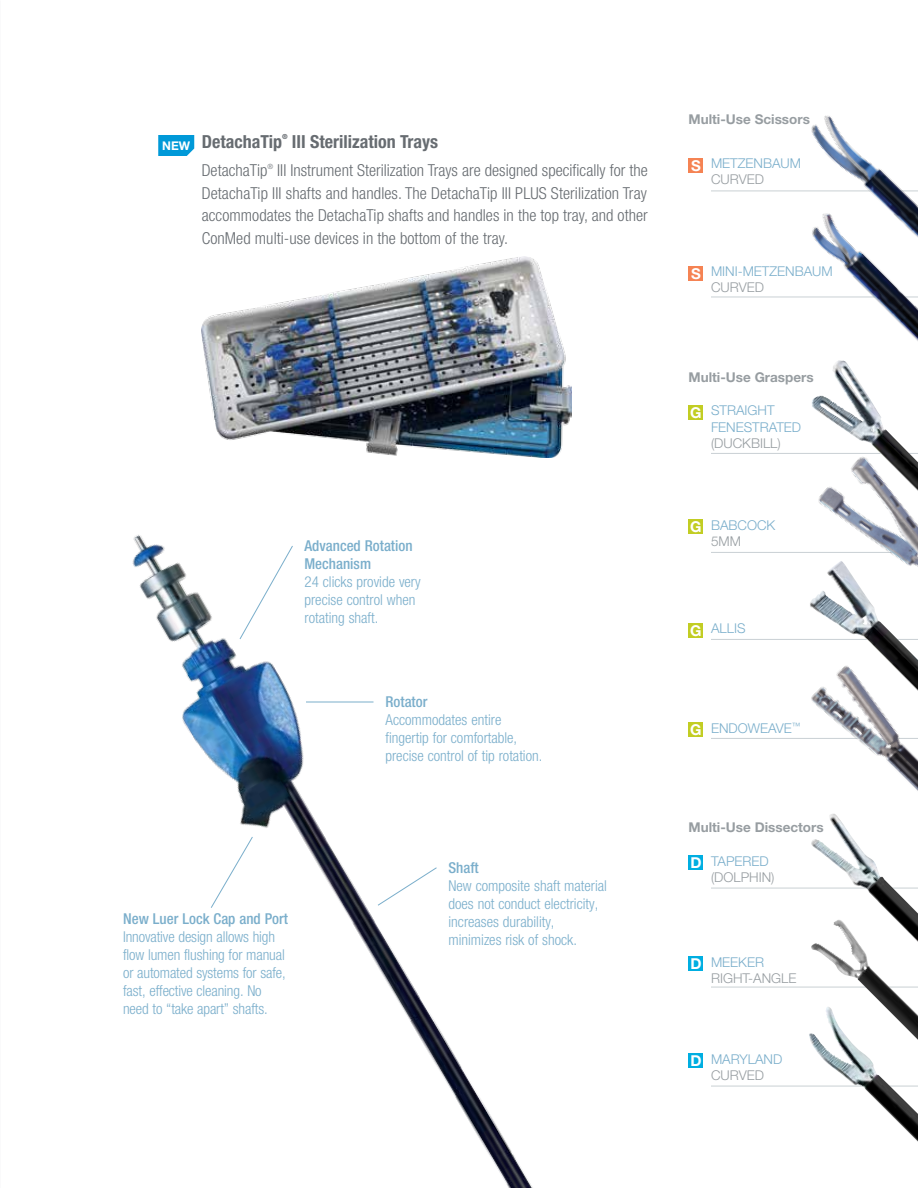
<style>
.page{position:relative;width:918px;height:1188px;background:#fff}
.page>*{position:absolute;margin:0;border:0;box-sizing:border-box;transform-origin:0 0}
.t1{font:700 condensed 18px "Helvetica Neue LT Std";color:#676c71}
.t2{font:300 condensed 16.5px/22.5px "Helvetica Neue LT Std";letter-spacing:.005em;color:#676c71;text-align:justify}
.t3{font:300 condensed 15px/18px "Helvetica Neue LT Std";color:#7aaecb}
.t4{font:500 condensed 15px/18px "Helvetica Neue LT Std";color:#7aaecb}
.t5{font:700 15px "Helvetica Neue LT Std";color:#fff}
.t6{font:300 13.5px/16.5px "Helvetica Neue LT Std";color:#7aaecb}
.t7{font:700 13.5px "Helvetica Neue LT Std";color:#979da1}
.t8{font:300 13.5px "Helvetica Neue LT Std";color:#979da1}
.t9{font:700 12px "Helvetica Neue LT Std";color:#fff}
.t10{font:300 condensed 7.2px "Helvetica Neue LT Std";color:#676c71}
.t11{font:700 condensed 7.05px "Helvetica Neue LT Std";color:#676c71}
.s1{font-weight:700;font-size:15px;color:#fff}
</style>
<div class="page">
<img style="left:132px;top:535px;width:401px;height:653px">
<img style="left:202px;top:256px;width:369px;height:201px">
<svg style="left:158px;top:135px;width:36px;height:21px"></svg>
<svg style="left:239px;top:545px;width:55px;height:95px"></svg>
<svg style="left:210px;top:836px;width:43px;height:73px"></svg>
<hr style="left:306px;top:702px;width:68px;height:1px;background:#7aaecb">
<svg style="left:377px;top:867px;width:61px;height:39px"></svg>
<hr style="left:711px;top:191px;width:207px;height:1px;background:#c9d0d4">
<hr style="left:711px;top:297px;width:207px;height:1px;background:#c9d0d4">
<hr style="left:711px;top:453px;width:207px;height:1px;background:#c9d0d4">
<hr style="left:711px;top:552px;width:207px;height:1px;background:#c9d0d4">
<hr style="left:711px;top:639px;width:207px;height:1px;background:#c9d0d4">
<hr style="left:711px;top:888px;width:207px;height:1px;background:#c9d0d4">
<hr style="left:711px;top:987px;width:207px;height:1px;background:#c9d0d4">
<hr style="left:711px;top:1086px;width:207px;height:1px;background:#c9d0d4">
<img style="left:827px;top:617px;width:90px;height:42px">
<img style="left:808px;top:1007px;width:110px;height:135px">
<img style="left:811px;top:814px;width:107px;height:128px">
<img style="left:833px;top:920px;width:27px;height:50px">
<img style="left:812px;top:360px;width:82px;height:78px">
<div style="left:688px;top:266px;width:16px;height:15px;background:#f58353"></div>
<div style="left:688px;top:158px;width:16px;height:15px;background:#f58353"></div>
<div style="left:688px;top:405px;width:16px;height:15px;background:#c2cd23"></div>
<div style="left:688px;top:519px;width:16px;height:15px;background:#c2cd23"></div>
<div style="left:688px;top:623px;width:16px;height:15px;background:#c2cd23"></div>
<div style="left:688px;top:855px;width:16px;height:15px;background:#00aee1"></div>
<div style="left:688px;top:956px;width:16px;height:15px;background:#00aee1"></div>
<div style="left:688px;top:1053px;width:16px;height:15px;background:#00aee1"></div>
<img style="left:783px;top:254px;width:135px;height:87px">
<img style="left:783px;top:115px;width:135px;height:139px">
<img style="left:810px;top:438px;width:108px;height:179px">
<hr style="left:711px;top:738px;width:207px;height:1px;background:#c9d0d4">
<img style="left:811px;top:659px;width:107px;height:132px">
<div style="left:688px;top:722px;width:16px;height:15px;background:#c2cd23"></div>
<p class="t9" style="left:162px;top:138px;width:29px">NEW</p>
<p class="t1" style="left:202px;top:131px;width:82px">DetachaTip</p>
<p class="t11" style="left:282px;top:133px;width:7px">®</p>
<p class="t1" style="left:292px;top:131px;width:148px">III Sterilization Trays</p>
<p class="t2" style="left:202px;top:159px;width:67px">DetachaTip</p>
<p class="t10" style="left:267px;top:163px;width:7px">®</p>
<p class="t2" style="left:202px;top:159px;width:448px;text-indent:75px">III Instrument Sterilization Trays are designed specifically for the DetachaTip III shafts and handles. The DetachaTip III PLUS Sterilization Tray accommodates the DetachaTip shafts and handles in the top tray, and other ConMed multi-use devices in the bottom of the tray.</p>
<p class="t4" style="left:304px;top:536px;width:110px">Advanced Rotation<br>Mechanism</p>
<p class="t3" style="left:304px;top:572px;width:118px">24 clicks provide very precise control when rotating shaft.</p>
<p class="t4" style="left:386px;top:692px;width:43px">Rotator</p>
<p class="t3" style="left:386px;top:710px;width:158px">Accommodates entire fingertip for comfortable, precise control of tip rotation.</p>
<p class="t4" style="left:123px;top:910px;width:167px">New Luer Lock Cap and Port</p>
<p class="t3" style="left:123px;top:928px;width:164px">Innovative design allows high flow lumen flushing for manual or automated systems for safe, fast, effective cleaning. No need to “take apart” shafts.</p>
<p class="t4" style="left:448px;top:859px;width:32px">Shaft</p>
<p class="t3" style="left:448px;top:877px;width:160px">New composite shaft material does not conduct electricity, increases durability, minimizes risk of shock.</p>
<p class="t7" style="left:688px;top:111px;width:123px">Multi-Use Scissors</p>
<p class="t5" style="left:691px;top:156px;width:11px">S</p>
<p class="t6" style="left:711px;top:154px;width:92px">METZENBAUM</p>
<p class="t8" style="left:711px;top:171px;width:55px">CURVED</p>
<p class="t5" style="left:691px;top:265px;width:11px">S</p>
<p class="t6" style="left:711px;top:263px;width:123px">MINI-METZENBAUM</p>
<p class="t8" style="left:711px;top:279px;width:55px">CURVED</p>
<p class="t7" style="left:688px;top:369px;width:127px">Multi-Use Graspers</p>
<p class="t5" style="left:690px;top:404px;width:13px">G</p>
<p class="t6" style="left:711px;top:402px;width:92px">STRAIGHT<br>FENESTRATED</p>
<p class="t8" style="left:711px;top:435px;width:71px">(DUCKBILL)</p>
<p class="t5" style="left:690px;top:518px;width:13px">G</p>
<p class="t6" style="left:711px;top:517px;width:66px">BABCOCK</p>
<p class="t8" style="left:711px;top:533px;width:31px">5MM</p>
<p class="t5" style="left:690px;top:621px;width:13px">G</p>
<p class="t6" style="left:711px;top:619px;width:36px">ALLIS</p>
<p class="t6" style="left:690px;top:719px;width:112px"><span class="s1">G</span> ENDOWEAVE<sup>™</sup></p>
<p class="t7" style="left:688px;top:819px;width:137px">Multi-Use Dissectors</p>
<p class="t5" style="left:690px;top:853px;width:13px">D</p>
<p class="t6" style="left:711px;top:852px;width:59px">TAPERED</p>
<p class="t8" style="left:711px;top:869px;width:65px">(DOLPHIN)</p>
<p class="t5" style="left:690px;top:955px;width:13px">D</p>
<p class="t6" style="left:711px;top:954px;width:55px">MEEKER</p>
<p class="t8" style="left:711px;top:970px;width:87px">RIGHT-ANGLE</p>
<p class="t5" style="left:690px;top:1051px;width:13px">D</p>
<p class="t6" style="left:711px;top:1050px;width:73px">MARYLAND</p>
<p class="t8" style="left:711px;top:1067px;width:55px">CURVED</p>
</div>
